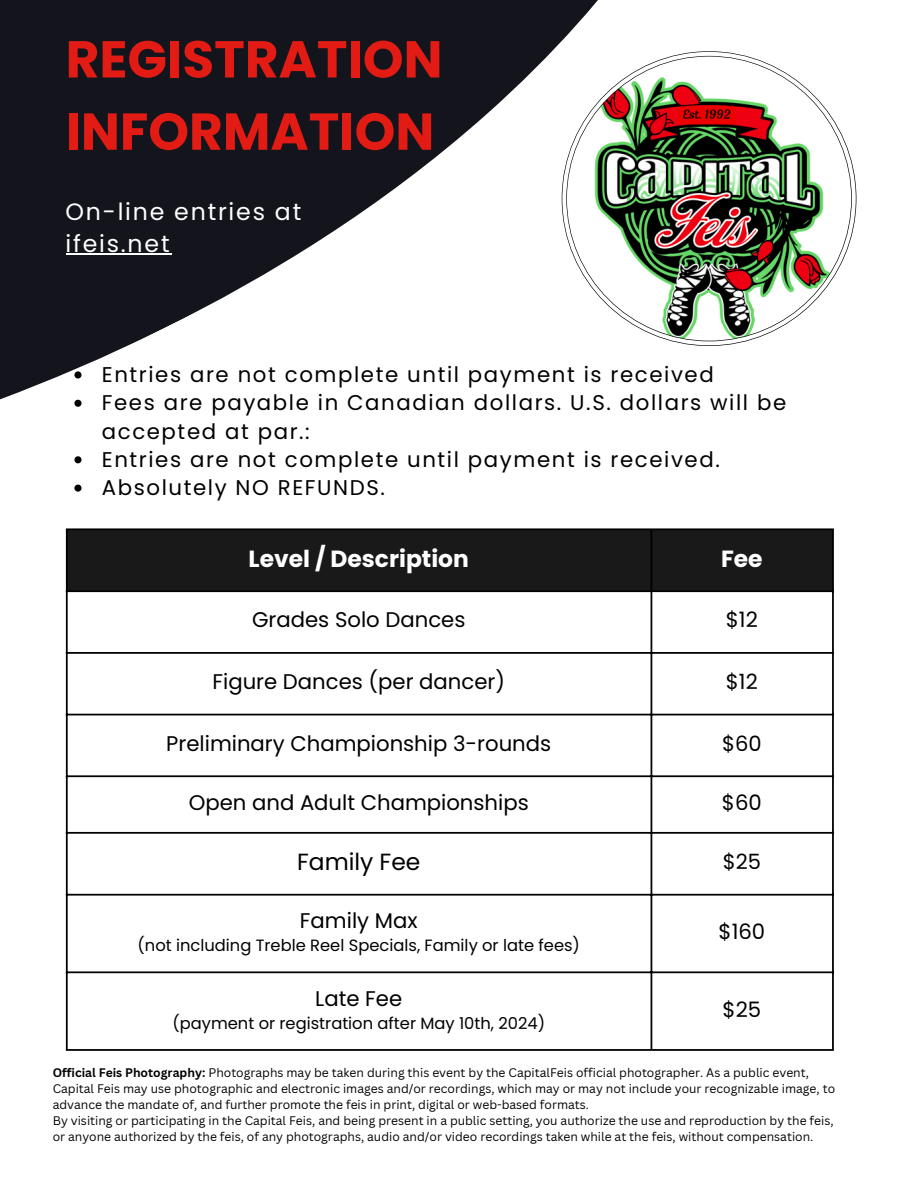
<style>
.page{position:relative;width:918px;height:1188px;background:#fff}
.page>*{position:absolute;margin:0;border:0;box-sizing:border-box;transform-origin:0 0}
.t1{font:700 51.9px/72.3px "Poppins";color:#e21c14}
.t2{font:23.7px/31.8px "Poppins";letter-spacing:.075em;color:#feffff}
.t3{font:700 23.4px "Poppins";color:#fff}
.t4{font:23.4px "Poppins";color:#000}
.t5{font:21.3px/28.3px "Poppins";letter-spacing:.075em;color:#000}
.t6{font:21.15px "Poppins";color:#000}
.t7{font:21px "Poppins";color:#000}
.t8{font:16.35px "Poppins";color:#000}
.t9{font:12.15px/16.2px "Canva Sans";color:#000}
.s1{font-weight:700}
</style>
<div class="page">
<svg style="left:0;top:0;width:598px;height:399px;fill:#14151c"></svg>
<svg style="left:562px;top:51px;width:294px;height:295px"></svg>
<div style="left:68px;top:530px;width:764px;height:60px;background:#191919"></div>
<hr style="left:66px;top:530px;width:2px;height:519px;background:#000">
<hr style="left:651px;top:530px;width:1px;height:519px;background:#000">
<hr style="left:832px;top:530px;width:2px;height:519px;background:#000">
<hr style="left:66px;top:528px;width:768px;height:2px;background:#000">
<hr style="left:66px;top:590px;width:768px;height:2px;background:#000">
<hr style="left:66px;top:652px;width:768px;height:2px;background:#000">
<hr style="left:66px;top:714px;width:768px;height:1px;background:#000">
<hr style="left:66px;top:775px;width:768px;height:2px;background:#000">
<hr style="left:66px;top:832px;width:768px;height:2px;background:#000">
<hr style="left:66px;top:894px;width:768px;height:2px;background:#000">
<hr style="left:66px;top:971px;width:768px;height:2px;background:#000">
<hr style="left:66px;top:1049px;width:768px;height:2px;background:#000">
<svg style="left:74px;top:371px;width:8px;height:8px"></svg>
<svg style="left:74px;top:400px;width:8px;height:7px"></svg>
<svg style="left:74px;top:456px;width:8px;height:7px"></svg>
<svg style="left:74px;top:485px;width:8px;height:7px"></svg>
<hr style="left:66px;top:253px;width:105px;height:2px;background:#feffff">
<h1 class="t1" style="left:66px;top:23px;width:378px">REGISTRATION<br>INFORMATION</h1>
<h2 class="t2" style="left:66px;top:196px;width:237px">On-line entries at ifeis.net</h2>
<h3 class="t5" style="left:102px;top:360px;width:686px">Entries are not complete until payment is received<br>Fees are payable in Canadian dollars. U.S. dollars will be accepted at par.:<br>Entries are not complete until payment is received.<br>Absolutely NO REFUNDS.</h3>
<h3 class="t3" style="left:249px;top:542px;width:222px">Level / Description</h3>
<h3 class="t3" style="left:721px;top:542px;width:43px">Fee</h3>
<h3 class="t6" style="left:252px;top:605px;width:215px">Grades Solo Dances</h3>
<h3 class="t6" style="left:726px;top:605px;width:34px">$12</h3>
<h3 class="t6" style="left:212px;top:667px;width:294px">Figure Dances (per dancer)</h3>
<h3 class="t7" style="left:726px;top:667px;width:33px">$12</h3>
<h3 class="t6" style="left:166px;top:729px;width:387px">Preliminary Championship 3-rounds</h3>
<h3 class="t7" style="left:722px;top:729px;width:41px">$60</h3>
<h3 class="t6" style="left:189px;top:788px;width:342px">Open and Adult Championships</h3>
<h3 class="t6" style="left:722px;top:788px;width:41px">$60</h3>
<h3 class="t4" style="left:297px;top:846px;width:125px">Family Fee</h3>
<h3 class="t7" style="left:723px;top:847px;width:40px">$25</h3>
<h3 class="t6" style="left:300px;top:906px;width:119px">Family Max</h3>
<h3 class="t8" style="left:137px;top:934px;width:444px">(not including Treble Reel Specials, Family or late fees)</h3>
<h3 class="t6" style="left:718px;top:917px;width:48px">$160</h3>
<h3 class="t6" style="left:315px;top:983px;width:88px">Late Fee</h3>
<h3 class="t8" style="left:172px;top:1011px;width:374px">(payment or registration after May 10th, 2024)</h3>
<h3 class="t6" style="left:723px;top:994px;width:40px">$25</h3>
<p class="t9" style="left:53px;top:1064px;width:784px"><span class="s1">Official Feis Photography:</span> Photographs may be taken during this event by the CapitalFeis official photographer. As a public event, Capital Feis may use photographic and electronic images and/or recordings, which may or may not include your recognizable image, to advance the mandate of, and further promote the feis in print, digital or web-based formats.<br>By visiting or participating in the Capital Feis, and being present in a public setting, you authorize the use and reproduction by the feis, or anyone authorized by the feis, of any photographs, audio and/or video recordings taken while at the feis, without compensation.</p>
</div>
